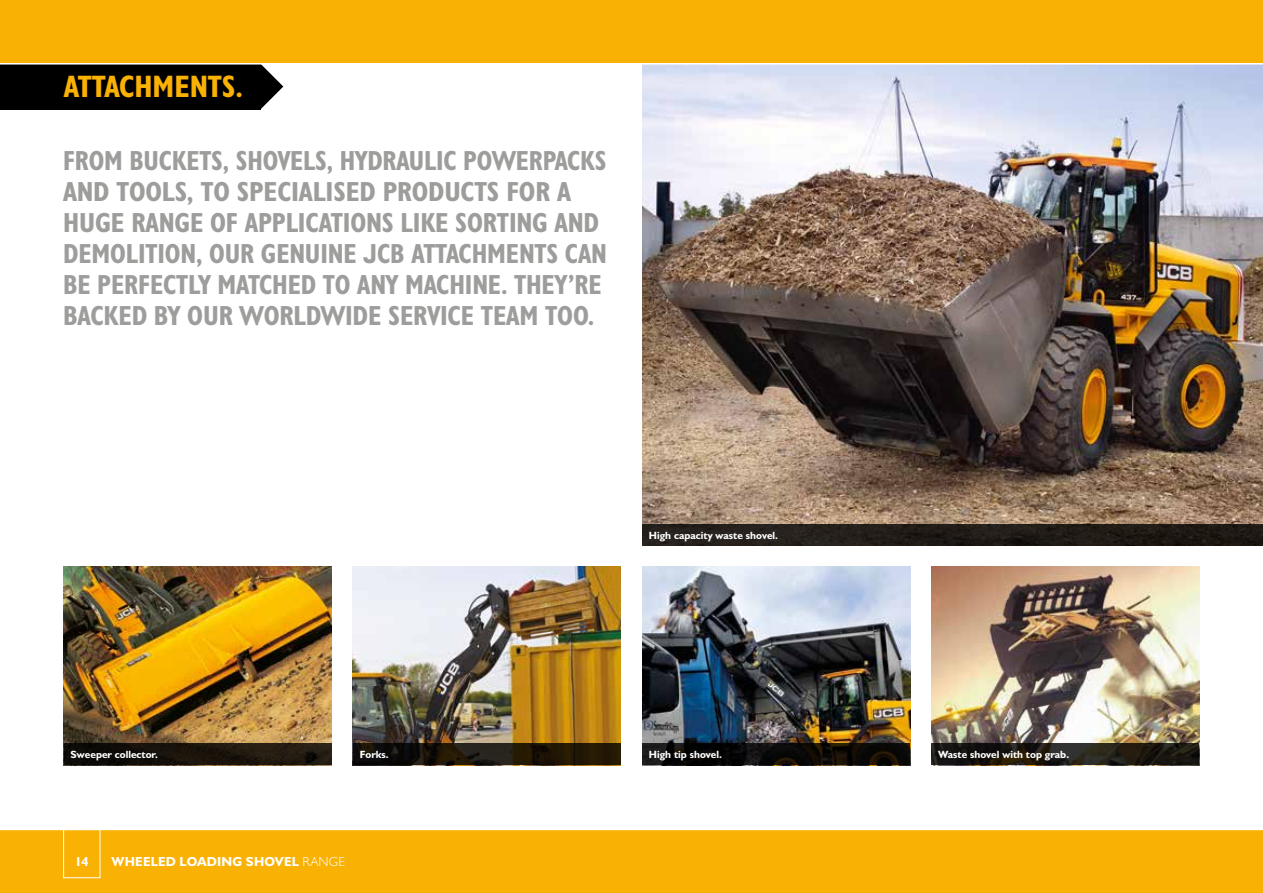
<style>
.page{position:relative;width:1263px;height:893px;background:#fff}
.page>*{position:absolute;margin:0;border:0;box-sizing:border-box;transform-origin:0 0}
.t1{font:31.2px "JCB Bold Condensed";color:#f9b104}
.t2{font:27.75px/30.9px "JCB Bold Condensed";letter-spacing:-.005em;color:#9d9d9c;scale:.96 1}
.t3{font:13.2px "JCB Bold";letter-spacing:.02em;color:#fff}
.t4{font:10.5px "JCB Bold";color:#fff}
.s1{font-family:"JCB Light"}
</style>
<div class="page">
<svg style="left:261px;top:65px;width:22px;height:44px"></svg>
<div style="left:0;top:53px;width:261px;height:56px;background:#000"></div>
<img style="left:642px;top:65px;width:621px;height:481px">
<div style="left:0;top:0;width:1263px;height:64px;background:#f9b104"></div>
<div style="left:0;top:829px;width:1263px;height:64px;background:#f9b104"></div>
<hr style="left:0;top:829px;width:1263px;height:1px;background:#fff">
<img style="left:353px;top:567px;width:268px;height:177px">
<img style="left:931px;top:567px;width:268px;height:177px">
<img style="left:64px;top:567px;width:268px;height:177px">
<img style="left:642px;top:567px;width:268px;height:177px">
<hr style="left:0;top:63px;width:1263px;height:2px;background:#fff">
<div style="left:64px;top:744px;width:268px;height:21px;background:linear-gradient(to right,#0b0806,#271e12)"></div>
<svg style="left:642px;top:744px;width:268px;height:21px;background:#0d0b08"></svg>
<div style="left:642px;top:524px;width:621px;height:21px;background:#231d18"></div>
<svg style="left:353px;top:744px;width:268px;height:21px;background:#1c150a"></svg>
<svg style="left:931px;top:744px;width:268px;height:21px;background:#1f1b14"></svg>
<div style="left:63px;top:829px;width:37px;height:49px;border:1px solid #fff"></div>
<p class="t1" style="left:64px;top:67px;width:181px">ATTACHMENTS.</p>
<p class="t2" style="left:63px;top:144px;width:568px">FROM BUCKETS, SHOVELS, HYDRAULIC POWERPACKS AND TOOLS, TO SPECIALISED PRODUCTS FOR A HUGE RANGE OF APPLICATIONS LIKE SORTING AND DEMOLITION, OUR GENUINE JCB ATTACHMENTS CAN BE PERFECTLY MATCHED TO ANY MACHINE. THEY’RE BACKED BY OUR WORLDWIDE SERVICE TEAM TOO.</p>
<p class="t4" style="left:649px;top:528px;width:131px">High capacity waste shovel.</p>
<p class="t4" style="left:71px;top:748px;width:89px">Sweeper collector.</p>
<p class="t4" style="left:649px;top:748px;width:75px">High tip shovel.</p>
<p class="t4" style="left:360px;top:748px;width:31px">Forks.</p>
<p class="t4" style="left:938px;top:748px;width:133px">Waste shovel with top grab.</p>
<p class="t3" style="left:75px;top:853px;width:15px">14</p>
<p class="t3" style="left:112px;top:853px;width:235px">WHEELED LOADING SHOVEL <span class="s1">RANGE</span></p>
</div>
